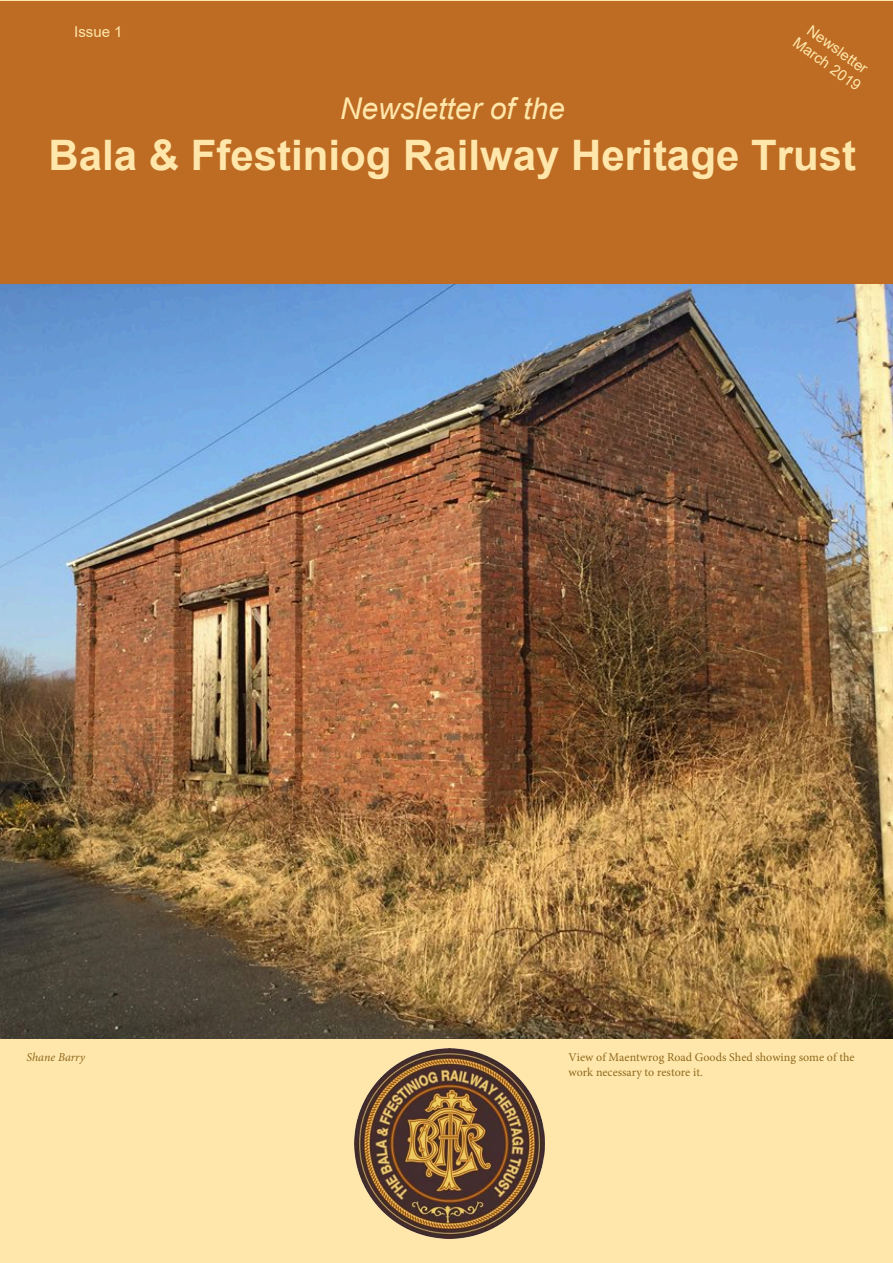
<style>
.page{position:relative;width:893px;height:1263px;background:#ffe7ab}
.page>*{position:absolute;margin:0;border:0;box-sizing:border-box;transform-origin:0 0}
.t1{font:700 42px "Arial";color:#ffe7ab}
.t2{font:italic 30px "Arial";color:#ffe7ab}
.t3{font:15px/18px "Arial";color:#ffe7ab}
.t4{font:12px/14.4px "Minion Pro";color:#8f691e}
.t5{font:italic 12px "Minion Pro";color:#8f691e}
</style>
<div class="page">
<img style="left:355px;top:1049px;width:189px;height:189px">
<div style="left:0;top:2px;width:890px;height:283px;background:#be6c23"></div>
<img style="left:0;top:285px;width:893px;height:753px">
<p class="t3" style="left:74px;top:22px;width:50px">Issue 1</p>
<p class="t3" style="left:811px;top:19px;width:81px;rotate:36deg">Newsletter<br>March 2019</p>
<h2 class="t2" style="left:340px;top:90px;width:227px">Newsletter of the</h2>
<h1 class="t1" style="left:48px;top:126px;width:809px">Bala &amp; Ffestiniog Railway Heritage Trust</h1>
<p class="t5" style="left:27px;top:1049px;width:60px">Shane Barry</p>
<p class="t4" style="left:568px;top:1050px;width:287px">View of Maentwrog Road Goods Shed showing some of the work necessary to restore it.</p>
</div>
